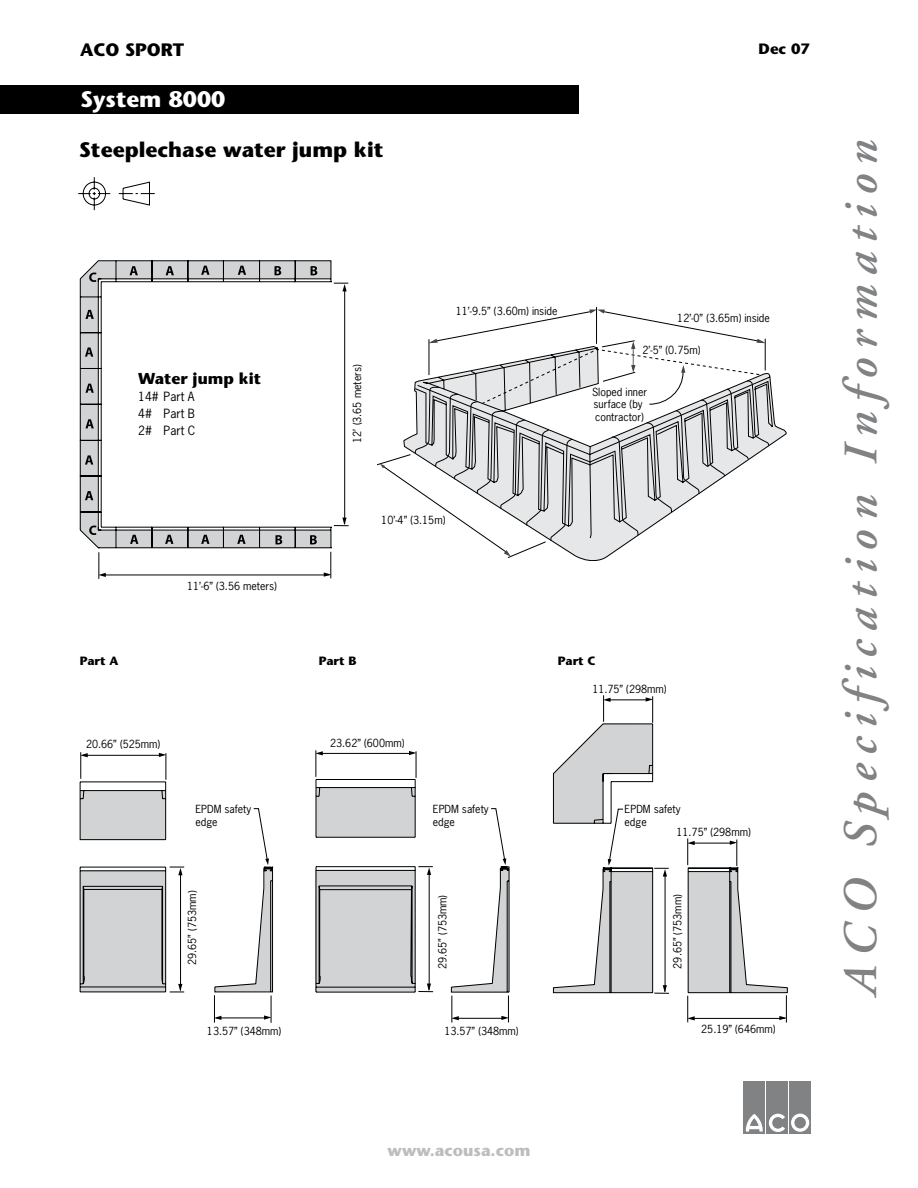
<style>
.page{position:relative;width:918px;height:1188px;background:#fff}
.page>*{position:absolute;margin:0;border:0;box-sizing:border-box;transform-origin:0 0}
.t1{font:italic 600 48px "Adobe Garamond";letter-spacing:.2em;color:#808284}
.t2{font:700 22.5px "Stone Sans";color:#fff}
.t3{font:700 21px "Stone Sans";color:#000}
.t4{font:700 18px "Stone Sans";color:#000}
.t5{font:700 16.2px "Stone Sans";color:#bcbdbf}
.t6{font:700 15.75px "Stone Sans";color:#000}
.t7{font:700 15px "Stone Sans";color:#000}
.t8{font:12px/17px "News Gothic";color:#000;text-align:justify}
.t9{font:700 12px "Stone Sans";color:#000}
.t10{font:10.5px/12.6px "News Gothic";color:#000}
</style>
<div class="page">
<div style="left:0;top:86px;width:579px;height:28px;background:#000"></div>
<div style="left:744px;top:1082px;width:21px;height:52px;background:#808284"></div>
<div style="left:767px;top:1082px;width:21px;height:52px;background:#808284"></div>
<div style="left:789px;top:1082px;width:22px;height:52px;background:#808284"></div>
<svg style="left:791px;top:1114px;width:18px;height:18px"></svg>
<svg style="left:745px;top:1114px;width:40px;height:18px"></svg>
<svg style="left:78px;top:177px;width:77px;height:33px"></svg>
<svg style="left:80px;top:752px;width:708px;height:241px"></svg>
<svg style="left:170px;top:867px;width:14px;height:8px"></svg>
<svg style="left:170px;top:984px;width:14px;height:9px"></svg>
<hr style="left:83px;top:755px;width:79px;height:1px;background:#000">
<svg style="left:80px;top:752px;width:8px;height:27px"></svg>
<svg style="left:159px;top:753px;width:8px;height:27px"></svg>
<hr style="left:180px;top:872px;width:1px;height:118px;background:#000">
<hr style="left:318px;top:753px;width:95px;height:1px;background:#000">
<svg style="left:315px;top:750px;width:8px;height:27px"></svg>
<svg style="left:409px;top:751px;width:8px;height:27px"></svg>
<svg style="left:418px;top:866px;width:15px;height:9px"></svg>
<svg style="left:418px;top:984px;width:15px;height:8px"></svg>
<hr style="left:429px;top:872px;width:1px;height:118px;background:#000">
<svg style="left:687px;top:838px;width:100px;height:185px"></svg>
<svg style="left:553px;top:695px;width:116px;height:299px"></svg>
<svg style="left:451px;top:808px;width:58px;height:215px"></svg>
<svg style="left:214px;top:808px;width:58px;height:215px"></svg>
<svg style="left:80px;top:260px;width:252px;height:289px"></svg>
<svg style="left:85px;top:310px;width:9px;height:9px"></svg>
<svg style="left:311px;top:266px;width:6px;height:9px"></svg>
<svg style="left:89px;top:273px;width:7px;height:9px"></svg>
<svg style="left:89px;top:526px;width:7px;height:9px"></svg>
<svg style="left:274px;top:266px;width:7px;height:9px"></svg>
<svg style="left:310px;top:535px;width:7px;height:9px"></svg>
<svg style="left:275px;top:535px;width:7px;height:9px"></svg>
<svg style="left:85px;top:347px;width:8px;height:10px"></svg>
<svg style="left:85px;top:384px;width:9px;height:9px"></svg>
<svg style="left:85px;top:419px;width:9px;height:9px"></svg>
<svg style="left:85px;top:455px;width:8px;height:10px"></svg>
<svg style="left:85px;top:491px;width:8px;height:9px"></svg>
<svg style="left:130px;top:266px;width:8px;height:9px"></svg>
<svg style="left:166px;top:266px;width:8px;height:9px"></svg>
<svg style="left:201px;top:266px;width:9px;height:9px"></svg>
<svg style="left:238px;top:266px;width:8px;height:9px"></svg>
<svg style="left:237px;top:535px;width:9px;height:9px"></svg>
<svg style="left:201px;top:535px;width:9px;height:9px"></svg>
<svg style="left:165px;top:535px;width:8px;height:9px"></svg>
<svg style="left:130px;top:535px;width:8px;height:9px"></svg>
<svg style="left:334px;top:283px;width:14px;height:8px"></svg>
<svg style="left:334px;top:518px;width:15px;height:8px"></svg>
<hr style="left:344px;top:290px;width:1px;height:234px;background:#000">
<hr style="left:103px;top:575px;width:227px;height:1px;background:#000">
<svg style="left:98px;top:552px;width:8px;height:27px"></svg>
<svg style="left:324px;top:552px;width:7px;height:26px"></svg>
<svg style="left:403px;top:373px;width:383px;height:188px"></svg>
<svg style="left:415px;top:381px;width:354px;height:160px"></svg>
<svg style="left:377px;top:454px;width:170px;height:105px"></svg>
<svg style="left:428px;top:307px;width:338px;height:98px"></svg>
<h3 class="t4" style="left:80px;top:39px;width:106px">ACO SPORT</h3>
<h3 class="t7" style="left:759px;top:40px;width:53px">Dec 07</h3>
<h2 class="t2" style="left:81px;top:86px;width:146px">System 8000</h2>
<h3 class="t3" style="left:79px;top:137px;width:306px">Steeplechase water jump kit</h3>
<h3 class="t6" style="left:138px;top:369px;width:124px">Water jump kit</h3>
<p class="t8" style="left:138px;top:388px;width:59px">14# Part A 4# Part B 2# Part C</p>
<p class="t9" style="left:80px;top:654px;width:40px">Part A</p>
<p class="t10" style="left:187px;top:579px;width:91px">11’-6” (3.56 meters)</p>
<p class="t10" style="left:86px;top:737px;width:76px">20.66” (525mm)</p>
<p class="t10" style="left:195px;top:802px;width:57px">EPDM safety edge</p>
<p class="t10" style="left:186px;top:965px;width:76px;rotate:-90deg">29.65” (753mm)</p>
<p class="t10" style="left:351px;top:443px;width:80px;rotate:-90deg">12’ (3.65 meters)</p>
<p class="t10" style="left:456px;top:305px;width:103px">11’-9.5” (3.60m) inside</p>
<p class="t10" style="left:381px;top:514px;width:66px">10’-4” (3.15m)</p>
<p class="t10" style="left:677px;top:311px;width:94px">12’-0” (3.65m) inside</p>
<p class="t10" style="left:642px;top:343px;width:60px">2’-5” (0.75m)</p>
<p class="t10" style="left:592px;top:385px;width:56px">Sloped inner surface (by contractor)</p>
<p class="t9" style="left:319px;top:654px;width:39px">Part B</p>
<p class="t9" style="left:558px;top:654px;width:39px">Part C</p>
<p class="t10" style="left:330px;top:737px;width:76px">23.62” (600mm)</p>
<p class="t10" style="left:433px;top:802px;width:57px">EPDM safety edge</p>
<p class="t10" style="left:436px;top:969px;width:76px;rotate:-90deg">29.65” (753mm)</p>
<p class="t10" style="left:592px;top:682px;width:76px">11.75” (298mm)</p>
<p class="t10" style="left:625px;top:802px;width:57px">EPDM safety edge</p>
<p class="t10" style="left:676px;top:825px;width:76px">11.75” (298mm)</p>
<p class="t10" style="left:671px;top:969px;width:76px;rotate:-90deg">29.65” (753mm)</p>
<p class="t10" style="left:207px;top:1024px;width:76px">13.57” (348mm)</p>
<p class="t10" style="left:444px;top:1025px;width:76px">13.57” (348mm)</p>
<p class="t10" style="left:701px;top:1023px;width:76px">25.19” (646mm)</p>
<h1 class="t1" style="left:835px;top:995px;width:857px;rotate:-90deg">ACO Specification Information</h1>
<h3 class="t5" style="left:388px;top:1141px;width:144px">www.acousa.com</h3>
</div>
